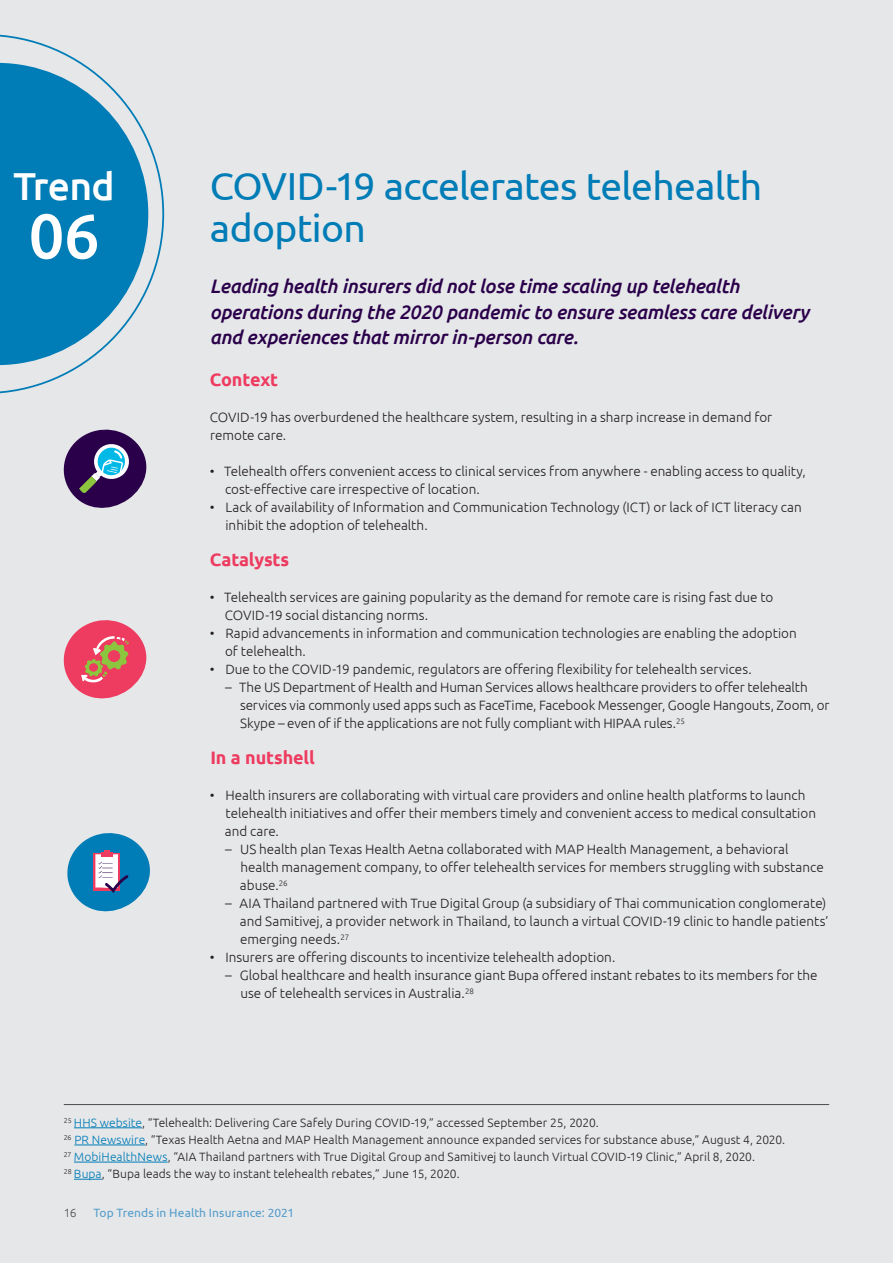
<style>
.page{position:relative;width:893px;height:1263px;background:#e6e7e9}
.page>*{position:absolute;margin:0;border:0;box-sizing:border-box;transform-origin:0 0}
.t1{font:500 63px "Ubuntu";color:#fff}
.t2{font:39px/42px "Ubuntu";letter-spacing:-.02em;color:#007cb6}
.t3{font:500 39px "Ubuntu";letter-spacing:-.02em;color:#fff}
.t4{font:italic 500 19.5px/25.5px "Ubuntu";letter-spacing:-.015em;color:#2a004a}
.t5{font:700 18px "Ubuntu";letter-spacing:-.01em;color:#ee3b60}
.t6{font:300 13.5px/18px "Ubuntu";color:#231f20}
.t7{font:300 12px/17.1px "Ubuntu";letter-spacing:.005em;color:#231f20}
.t8{font:12px "Ubuntu";letter-spacing:.005em;color:#549dcb}
.t9{font:300 12px "Ubuntu";color:#4b4c4d}
.s1{color:#007cb6}
</style>
<div class="page">
<hr style="left:74px;top:1127px;width:68px;height:1px;background:#007cb6">
<hr style="left:74px;top:1144px;width:71px;height:1px;background:#007cb6">
<hr style="left:74px;top:1162px;width:94px;height:1px;background:#007cb6">
<svg style="left:74px;top:1179px;width:28px;height:1px"></svg>
<hr style="left:64px;top:1104px;width:765px;height:1px;background:#4b4c4d">
<svg style="left:67px;top:833px;width:83px;height:79px"></svg>
<svg style="left:63px;top:429px;width:84px;height:79px"></svg>
<svg style="left:63px;top:620px;width:84px;height:79px"></svg>
<svg style="left:0;top:34px;width:165px;height:360px"></svg>
<h2 class="t3" style="left:14px;top:161px;width:103px">Trend</h2>
<h1 class="t1" style="left:29px;top:196px;width:73px">06</h1>
<h2 class="t2" style="left:210px;top:164px;width:554px">COVID-19 accelerates telehealth adoption</h2>
<h3 class="t4" style="left:210px;top:273px;width:601px">Leading health insurers did not lose time scaling up telehealth operations during the 2020 pandemic to ensure seamless care delivery and experiences that mirror in-person care.</h3>
<h3 class="t5" style="left:210px;top:369px;width:70px">Context</h3>
<p class="t6" style="left:210px;top:408px;width:564px">COVID-19 has overburdened the healthcare system, resulting in a sharp increase in demand for remote care.</p>
<p class="t6" style="left:225px;top:462px;width:582px;text-indent:-15px">• Telehealth offers convenient access to clinical services from anywhere - enabling access to quality, cost-effective care irrespective of location.</p>
<p class="t6" style="left:225px;top:498px;width:578px;text-indent:-16px">• Lack of availability of Information and Communication Technology (ICT) or lack of ICT literacy can inhibit the adoption of telehealth.</p>
<h3 class="t5" style="left:210px;top:549px;width:81px">Catalysts</h3>
<p class="t6" style="left:225px;top:588px;width:550px;text-indent:-15px">• Telehealth services are gaining popularity as the demand for remote care is rising fast due to<br>COVID-19 social distancing norms.</p>
<p class="t6" style="left:225px;top:624px;width:573px;text-indent:-15px">• Rapid advancements in information and communication technologies are enabling the adoption of telehealth.</p>
<p class="t6" style="left:210px;top:660px;width:543px">• Due to the COVID-19 pandemic, regulators are offering flexibility for telehealth services.</p>
<p class="t6" style="left:240px;top:678px;width:591px;text-indent:-15px">– The US Department of Health and Human Services allows healthcare providers to offer telehealth services via commonly used apps such as FaceTime, Facebook Messenger, Google Hangouts, Zoom, or<br>Skype – even of if the applications are not fully compliant with HIPAA rules.<sup>25</sup></p>
<h3 class="t5" style="left:210px;top:747px;width:106px">In a nutshell</h3>
<p class="t6" style="left:225px;top:786px;width:593px;text-indent:-15px">• Health insurers are collaborating with virtual care providers and online health platforms to launch telehealth initiatives and offer their members timely and convenient access to medical consultation and care.</p>
<p class="t6" style="left:240px;top:840px;width:585px;text-indent:-15px">– US health plan Texas Health Aetna collaborated with MAP Health Management, a behavioral health management company, to offer telehealth services for members struggling with substance abuse.<sup>26</sup></p>
<p class="t6" style="left:240px;top:894px;width:590px;text-indent:-15px">– AIA Thailand partnered with True Digital Group (a subsidiary of Thai communication conglomerate) and Samitivej, a provider network in Thailand, to launch a virtual COVID-19 clinic to handle patients’ emerging needs.<sup>27</sup></p>
<p class="t6" style="left:210px;top:948px;width:407px">• Insurers are offering discounts to incentivize telehealth adoption.</p>
<p class="t6" style="left:240px;top:966px;width:579px;text-indent:-15px">– Global healthcare and health insurance giant Bupa offered instant rebates to its members for the use of telehealth services in Australia.<sup>28</sup></p>
<p class="t7" style="left:64px;top:1113px;width:723px"><sup>25</sup> <span class="s1">HHS website</span>, “Telehealth: Delivering Care Safely During COVID-19,” accessed September 25, 2020.<br><sup>26</sup> <span class="s1">PR Newswire</span>, “Texas Health Aetna and MAP Health Management announce expanded services for substance abuse,” August 4, 2020.<br><sup>27</sup> <span class="s1">MobiHealthNews</span>, “AIA Thailand partners with True Digital Group and Samitivej to launch Virtual COVID-19 Clinic,” April 8, 2020.<br><sup>28</sup> <span class="s1">Bupa</span>, “Bupa leads the way to instant telehealth rebates,” June 15, 2020.</p>
<p class="t9" style="left:64px;top:1205px;width:14px">16</p>
<p class="t8" style="left:94px;top:1205px;width:202px">Top Trends in Health Insurance: 2021</p>
</div>
